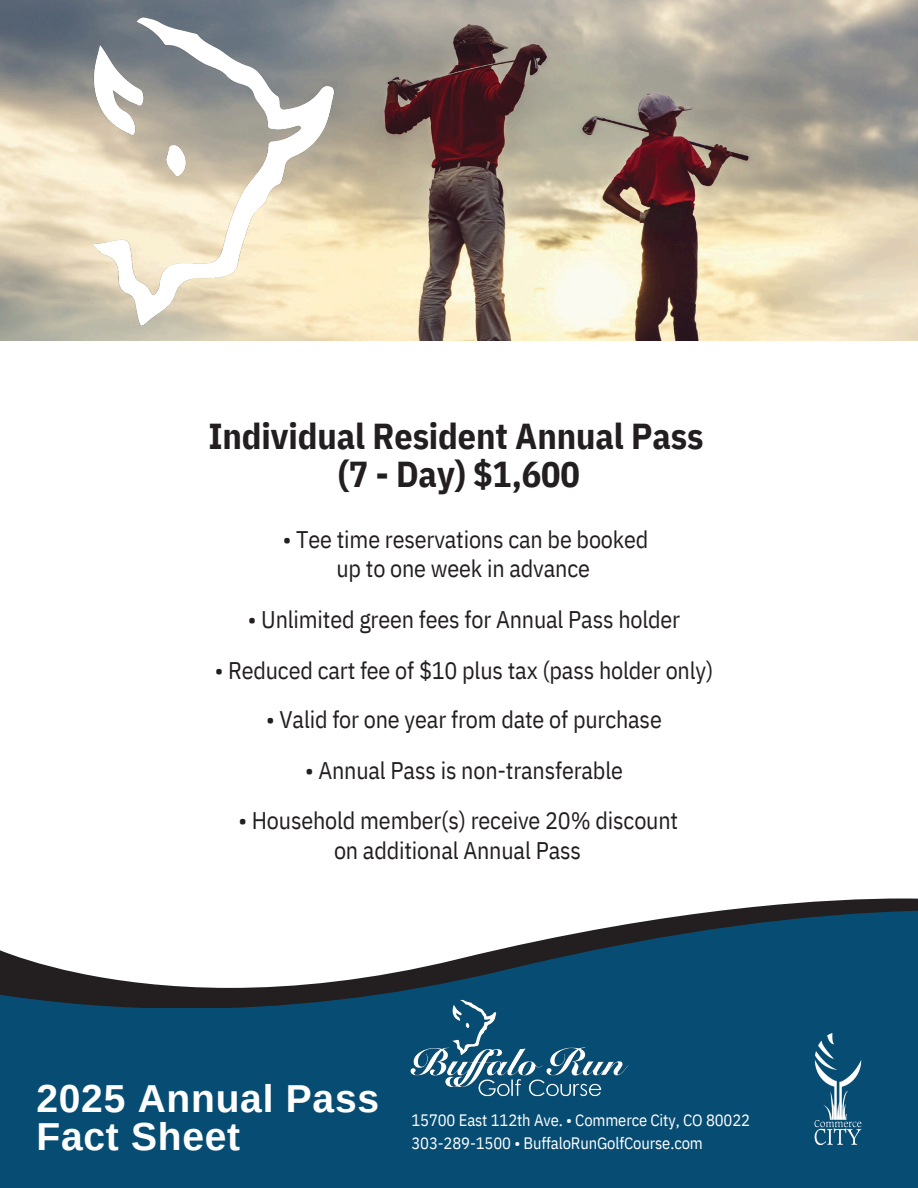
<style>
.page{position:relative;width:918px;height:1188px;background:#fff}
.page>*{position:absolute;margin:0;border:0;box-sizing:border-box;transform-origin:0 0}
.t1{font:700 39px/38.2px "Arimo";letter-spacing:.02em;color:#fff}
.t2{font:700 36px "IBM Plex Sans Cond";letter-spacing:-.005em;color:#231f20}
.t3{font:24px/29.2px "IBM Plex Sans Cond";letter-spacing:-.005em;color:#231f20;text-align:center}
.t4{font:16.5px/22.5px "IBM Plex Sans Cond";letter-spacing:-.005em;color:#fff}
</style>
<div class="page">
<svg style="left:718px;top:898px;width:200px;height:13px;fill:#231f20"></svg>
<div style="left:0;top:1009px;width:918px;height:179px;background:#074d73"></div>
<svg style="left:0;top:911px;width:918px;height:98px"></svg>
<img style="left:0;top:0;width:918px;height:341px">
<img style="left:84px;top:10px;width:258px;height:322px">
<img style="left:404px;top:992px;width:232px;height:105px">
<img style="left:814px;top:1033px;width:48px;height:113px">
<h2 class="t2" style="left:208px;top:412px;width:497px">Individual Resident Annual Pass</h2>
<h2 class="t2" style="left:338px;top:450px;width:243px">(7 - Day) $1,600</h2>
<p class="t3" style="left:283px;top:525px;width:367px">• Tee time reservations can be booked up to one week in advance</p>
<p class="t3" style="left:248px;top:604px;width:434px">• Unlimited green fees for Annual Pass holder</p>
<p class="t3" style="left:215px;top:655px;width:500px">• Reduced cart fee of $10 plus tax (pass holder only)</p>
<p class="t3" style="left:266px;top:705px;width:397px">• Valid for one year from date of purchase</p>
<p class="t3" style="left:305px;top:755px;width:319px">• Annual Pass is non-transferable</p>
<h1 class="t3" style="left:239px;top:805px;width:441px">• Household member(s) receive 20% discount</h1>
<h1 class="t3" style="left:334px;top:836px;width:248px">on additional Annual Pass</h1>
<h2 class="t1" style="left:36px;top:1079px;width:344px">2025 Annual Pass<br>Fact Sheet</h2>
<h2 class="t4" style="left:411px;top:1109px;width:340px">15700 East 112th Ave. • Commerce City, CO 80022<br>303-289-1500 • BuffaloRunGolfCourse.com</h2>
</div>
